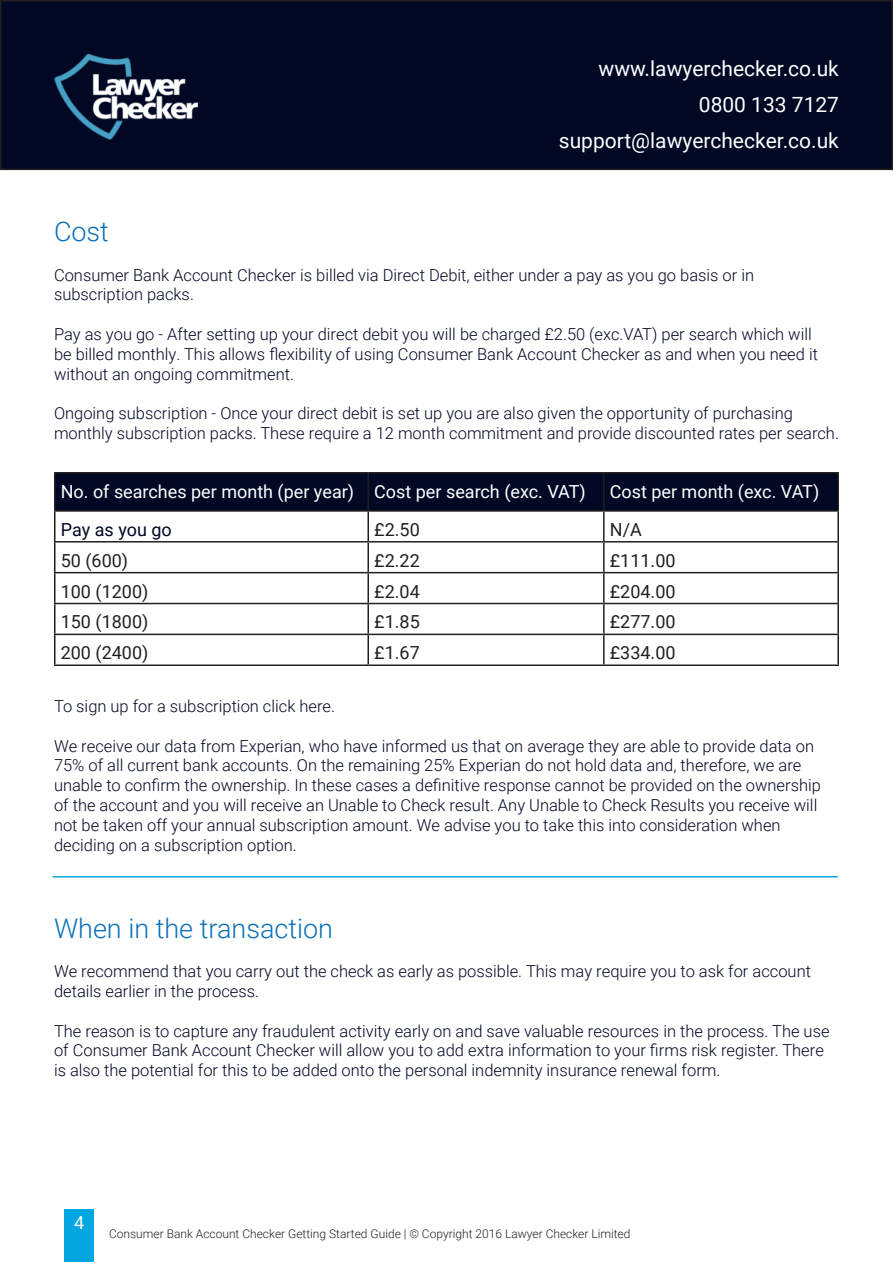
<style>
.page{position:relative;width:893px;height:1263px;background:#fff}
.page>*{position:absolute;margin:0;border:0;box-sizing:border-box;transform-origin:0 0}
.t1{font:300 27px "Roboto";color:#0a70b9}
.t2{font:21px/36px "Roboto";color:#fff;text-align:right}
.t3{font:18px "Roboto";color:#231f20}
.t4{font:18px "Roboto";color:#fff}
.t5{font:18px "Roboto";color:#010824}
.t6{font:300 16.5px/19.8px "Roboto";color:#010824}
.t7{font:300 12px "Roboto";color:#231f20}
</style>
<div class="page">
<div style="left:65px;top:1210px;width:29px;height:52px;background:#04a7e1"></div>
<div style="left:3px;top:3px;width:887px;height:164px;background:#010824"></div>
<div style="left:0;top:0;width:893px;height:170px;border:2px solid #231f20"></div>
<img style="left:54px;top:54px;width:143px;height:85px">
<div style="left:56px;top:473px;width:781px;height:37px;background:#010824"></div>
<hr style="left:54px;top:472px;width:314px;height:1px;background:#231f20">
<hr style="left:54px;top:473px;width:2px;height:37px;background:#231f20">
<hr style="left:368px;top:472px;width:236px;height:1px;background:#231f20">
<hr style="left:367px;top:473px;width:2px;height:37px;background:#231f20">
<hr style="left:604px;top:472px;width:235px;height:1px;background:#231f20">
<hr style="left:603px;top:473px;width:2px;height:37px;background:#231f20">
<hr style="left:837px;top:473px;width:2px;height:37px;background:#231f20">
<hr style="left:54px;top:510px;width:314px;height:2px;background:#231f20">
<hr style="left:54px;top:512px;width:2px;height:29px;background:#231f20">
<hr style="left:368px;top:510px;width:236px;height:2px;background:#231f20">
<hr style="left:367px;top:512px;width:2px;height:29px;background:#231f20">
<hr style="left:604px;top:510px;width:235px;height:2px;background:#231f20">
<hr style="left:603px;top:512px;width:2px;height:29px;background:#231f20">
<hr style="left:837px;top:512px;width:2px;height:29px;background:#231f20">
<hr style="left:54px;top:541px;width:314px;height:1px;background:#231f20">
<hr style="left:54px;top:542px;width:2px;height:30px;background:#231f20">
<hr style="left:368px;top:541px;width:236px;height:1px;background:#231f20">
<hr style="left:367px;top:542px;width:2px;height:30px;background:#231f20">
<hr style="left:604px;top:541px;width:235px;height:1px;background:#231f20">
<hr style="left:603px;top:542px;width:2px;height:30px;background:#231f20">
<hr style="left:837px;top:542px;width:2px;height:30px;background:#231f20">
<hr style="left:54px;top:572px;width:314px;height:1px;background:#231f20">
<hr style="left:54px;top:573px;width:2px;height:30px;background:#231f20">
<hr style="left:368px;top:572px;width:236px;height:1px;background:#231f20">
<hr style="left:367px;top:573px;width:2px;height:30px;background:#231f20">
<hr style="left:604px;top:572px;width:235px;height:1px;background:#231f20">
<hr style="left:603px;top:573px;width:2px;height:30px;background:#231f20">
<hr style="left:837px;top:573px;width:2px;height:30px;background:#231f20">
<hr style="left:54px;top:603px;width:314px;height:1px;background:#231f20">
<hr style="left:54px;top:604px;width:2px;height:30px;background:#231f20">
<hr style="left:368px;top:603px;width:236px;height:1px;background:#231f20">
<hr style="left:367px;top:604px;width:2px;height:30px;background:#231f20">
<hr style="left:604px;top:603px;width:235px;height:1px;background:#231f20">
<hr style="left:603px;top:604px;width:2px;height:30px;background:#231f20">
<hr style="left:837px;top:604px;width:2px;height:30px;background:#231f20">
<hr style="left:54px;top:634px;width:314px;height:1px;background:#231f20">
<hr style="left:54px;top:635px;width:2px;height:29px;background:#231f20">
<hr style="left:368px;top:634px;width:236px;height:1px;background:#231f20">
<hr style="left:367px;top:635px;width:2px;height:29px;background:#231f20">
<hr style="left:604px;top:634px;width:235px;height:1px;background:#231f20">
<hr style="left:603px;top:635px;width:2px;height:29px;background:#231f20">
<hr style="left:837px;top:635px;width:2px;height:29px;background:#231f20">
<hr style="left:54px;top:664px;width:314px;height:2px;background:#231f20">
<hr style="left:368px;top:664px;width:236px;height:2px;background:#231f20">
<hr style="left:604px;top:664px;width:235px;height:2px;background:#231f20">
<hr style="left:53px;top:876px;width:785px;height:1px;background:#0ea8e1">
<p class="t2" style="left:559px;top:50px;width:282px">www.lawyerchecker.co.uk<br>0800 133 7127 support@lawyerchecker.co.uk</p>
<h1 class="t1" style="left:54px;top:212px;width:56px">Cost</h1>
<p class="t6" style="left:54px;top:264px;width:702px">Consumer Bank Account Checker is billed via Direct Debit, either under a pay as you go basis or in subscription packs.</p>
<p class="t6" style="left:54px;top:324px;width:765px">Pay as you go - After setting up your direct debit you will be charged £2.50 (exc.VAT) per search which will be billed monthly. This allows flexibility of using Consumer Bank Account Checker as and when you need it without an ongoing commitment.</p>
<p class="t6" style="left:54px;top:403px;width:786px">Ongoing subscription - Once your direct debit is set up you are also given the opportunity of purchasing monthly subscription packs. These require a 12 month commitment and provide discounted rates per search.</p>
<p class="t4" style="left:61px;top:479px;width:527px">No. of searches per month (per year) Cost per search (exc. VAT)</p>
<p class="t4" style="left:610px;top:479px;width:211px">Cost per month (exc. VAT)</p>
<p class="t5" style="left:61px;top:517px;width:113px">Pay as you go</p>
<p class="t3" style="left:374px;top:517px;width:47px">£2.50</p>
<p class="t3" style="left:610px;top:517px;width:33px">N/A</p>
<p class="t3" style="left:61px;top:548px;width:69px">50 (600)</p>
<p class="t3" style="left:374px;top:548px;width:47px">£2.22</p>
<p class="t3" style="left:610px;top:548px;width:67px">£111.00</p>
<p class="t3" style="left:61px;top:578px;width:89px">100 (1200)</p>
<p class="t3" style="left:374px;top:578px;width:47px">£2.04</p>
<p class="t3" style="left:610px;top:578px;width:67px">£204.00</p>
<p class="t3" style="left:61px;top:609px;width:89px">150 (1800)</p>
<p class="t3" style="left:374px;top:609px;width:47px">£1.85</p>
<p class="t3" style="left:610px;top:609px;width:67px">£277.00</p>
<p class="t3" style="left:61px;top:640px;width:89px">200 (2400)</p>
<p class="t3" style="left:374px;top:640px;width:47px">£1.67</p>
<p class="t3" style="left:610px;top:640px;width:67px">£334.00</p>
<p class="t6" style="left:54px;top:696px;width:283px">To sign up for a subscription click here.</p>
<p class="t6" style="left:54px;top:735px;width:768px">We receive our data from Experian, who have informed us that on average they are able to provide data on 75% of all current bank accounts. On the remaining 25% Experian do not hold data and, therefore, we are unable to confirm the ownership. In these cases a definitive response cannot be provided on the ownership of the account and you will receive an Unable to Check result. Any Unable to Check Results you receive will not be taken off your annual subscription amount. We advise you to take this into consideration when deciding on a subscription option.</p>
<h1 class="t1" style="left:54px;top:909px;width:281px">When in the transaction</h1>
<p class="t6" style="left:54px;top:961px;width:758px">We recommend that you carry out the check as early as possible. This may require you to ask for account details earlier in the process.</p>
<p class="t6" style="left:54px;top:1020px;width:777px">The reason is to capture any fraudulent activity early on and save valuable resources in the process. The use of Consumer Bank Account Checker will allow you to add extra information to your firms risk register. There is also the potential for this to be added onto the personal indemnity insurance renewal form.</p>
<p class="t4" style="left:74px;top:1209px;width:12px">4</p>
<p class="t7" style="left:109px;top:1225px;width:523px">Consumer Bank Account Checker Getting Started Guide | © Copyright 2016 Lawyer Checker Limited</p>
</div>
